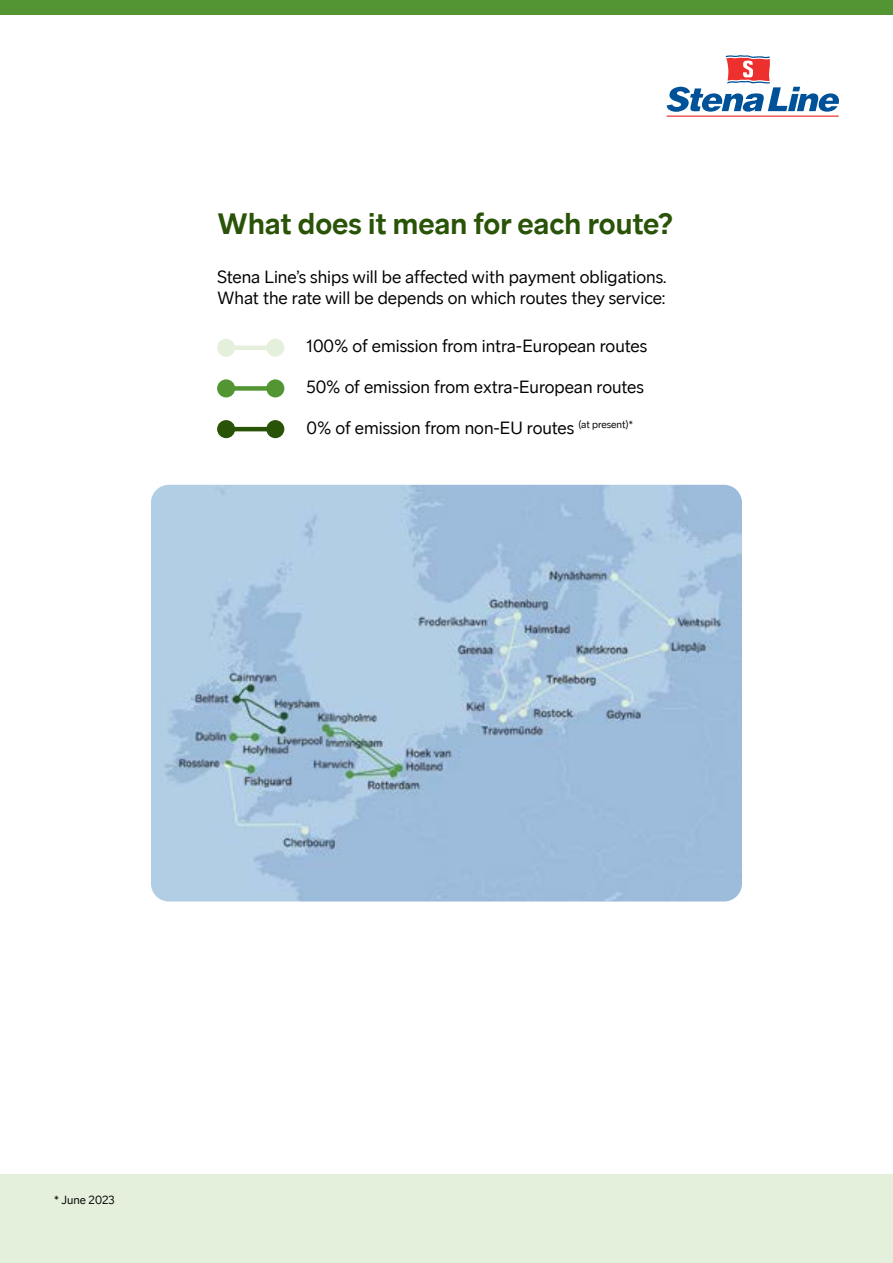
<style>
.page{position:relative;width:893px;height:1263px;background:#fff}
.page>*{position:absolute;margin:0;border:0;box-sizing:border-box;transform-origin:0 0}
.t1{font:700 30px "Stena Sans";color:#295307}
.t2{font:18px/21.6px "Stena Sans";color:#000}
.t3{font:12px "Stena Sans";color:#000}
</style>
<div class="page">
<div style="left:0;top:1175px;width:893px;height:88px;background:#e4f0db"></div>
<svg style="left:667px;top:55px;width:172px;height:57px"></svg>
<hr style="left:667px;top:116px;width:172px;height:1px;background:#ed2f2d">
<div style="left:217px;top:339px;width:18px;height:18px;background:#e4f0db;border-radius:50%"></div>
<div style="left:217px;top:379px;width:18px;height:18px;background:#539532;border-radius:50%"></div>
<div style="left:217px;top:420px;width:18px;height:18px;background:#295307;border-radius:50%"></div>
<div style="left:266px;top:339px;width:18px;height:18px;background:#e4f0db;border-radius:50%"></div>
<div style="left:266px;top:379px;width:18px;height:18px;background:#539532;border-radius:50%"></div>
<div style="left:266px;top:420px;width:18px;height:18px;background:#295307;border-radius:50%"></div>
<div style="left:226px;top:345px;width:49px;height:5px;background:#e4f0db"></div>
<div style="left:226px;top:386px;width:49px;height:5px;background:#539532"></div>
<hr style="left:226px;top:427px;width:49px;height:4px;background:#295307">
<img style="left:151px;top:485px;width:591px;height:416px">
<div style="left:0;top:0;width:893px;height:15px;background:#539532"></div>
<h1 class="t1" style="left:217px;top:206px;width:457px">What does it mean for each route?</h1>
<p class="t2" style="left:217px;top:266px;width:451px">Stena Line’s ships will be affected with payment obligations.<br>What the rate will be depends on which routes they service:</p>
<p class="t2" style="left:306px;top:335px;width:342px">100% of emission from intra-European routes</p>
<p class="t2" style="left:306px;top:376px;width:339px">50% of emission from extra-European routes</p>
<p class="t2" style="left:306px;top:417px;width:328px">0% of emission from non-EU routes <sup>(at</sup> <sup>present)*</sup></p>
<p class="t3" style="left:54px;top:1193px;width:62px">* June 2023</p>
</div>
